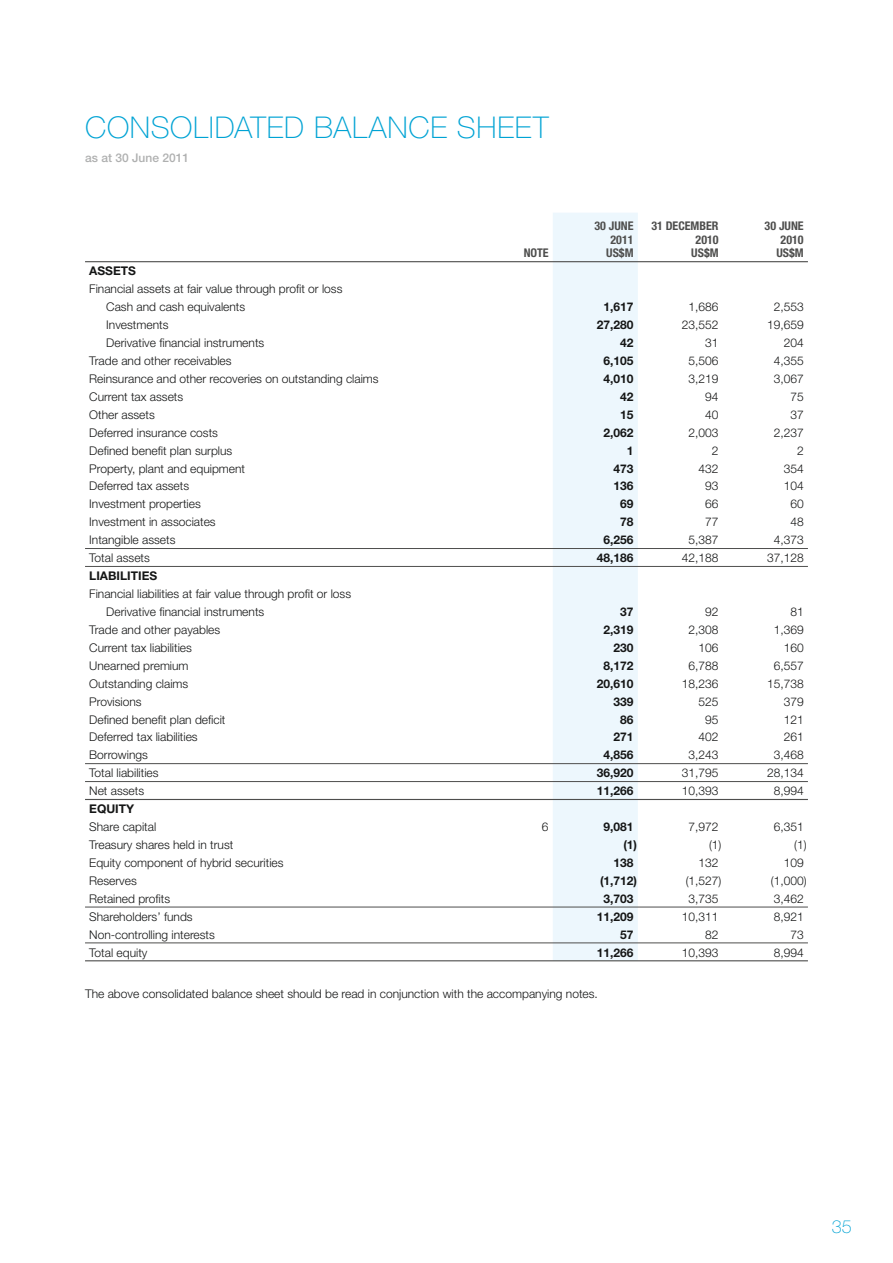
<style>
.page{position:relative;width:893px;height:1263px;background:#fff}
.page>*{position:absolute;margin:0;border:0;box-sizing:border-box;transform-origin:0 0}
.t1{font:100 30px "Helvetica Neue LT";letter-spacing:.02em;color:#00a3d4}
.t2{font:100 18px "Helvetica Neue LT";color:#00a3d4}
.t3{font:300 12px/18px "Helvetica Neue LT";color:#151616}
.t4{font:700 12px "Helvetica Neue LT";color:#151616}
.t5{font:700 condensed 12px/13.5px "Helvetica Neue LT";color:#4e4e4d;text-align:right}
.t6{font:500 12px "Helvetica Neue LT";color:#afb0b0}
</style>
<div class="page">
<div style="left:553px;top:213px;width:85px;height:747px;background:#edf7fd"></div>
<hr style="left:85px;top:261px;width:723px;height:1px;background:#4e4e4d">
<hr style="left:85px;top:943px;width:723px;height:1px;background:#4e4e4d">
<hr style="left:85px;top:960px;width:723px;height:1px;background:#4e4e4d">
<hr style="left:85px;top:907px;width:723px;height:1px;background:#4e4e4d">
<hr style="left:85px;top:781px;width:723px;height:1px;background:#4e4e4d">
<hr style="left:85px;top:799px;width:723px;height:1px;background:#4e4e4d">
<hr style="left:85px;top:763px;width:723px;height:1px;background:#4e4e4d">
<hr style="left:85px;top:548px;width:723px;height:1px;background:#4e4e4d">
<hr style="left:85px;top:566px;width:723px;height:1px;background:#4e4e4d">
<h1 class="t1" style="left:85px;top:117px;width:465px">CONSOLIDATED BALANCE SHEET</h1>
<p class="t6" style="left:85px;top:153px;width:105px">as at 30 June 2011</p>
<p class="t4" style="left:89px;top:267px;width:48px">ASSETS</p>
<p class="t3" style="left:106px;top:281px;width:238px;text-indent:-17px">Financial assets at fair value through profit or loss<br>Cash and cash equivalents</p>
<p class="t5" style="left:524px;top:248px;width:26px">NOTE</p>
<p class="t5" style="left:594px;top:221px;width:41px">30 JUNE<br>2011<br>US$M</p>
<p class="t5" style="left:651px;top:221px;width:69px">31 DECEMBER<br>2010<br>US$M</p>
<p class="t5" style="left:765px;top:221px;width:41px">30 JUNE<br>2010<br>US$M</p>
<p class="t4" style="left:604px;top:303px;width:32px">1,617</p>
<p class="t3" style="left:689px;top:299px;width:32px">1,686</p>
<p class="t3" style="left:774px;top:299px;width:32px">2,553</p>
<p class="t3" style="left:106px;top:317px;width:64px">Investments</p>
<p class="t4" style="left:597px;top:321px;width:38px">27,280</p>
<p class="t3" style="left:682px;top:317px;width:38px">23,552</p>
<p class="t3" style="left:767px;top:317px;width:38px">19,659</p>
<p class="t3" style="left:106px;top:335px;width:160px">Derivative financial instruments</p>
<p class="t4" style="left:620px;top:338px;width:15px">42</p>
<p class="t3" style="left:705px;top:335px;width:15px">31</p>
<p class="t3" style="left:784px;top:335px;width:22px">204</p>
<p class="t3" style="left:89px;top:353px;width:144px">Trade and other receivables</p>
<p class="t4" style="left:604px;top:356px;width:32px">6,105</p>
<p class="t3" style="left:689px;top:353px;width:32px">5,506</p>
<p class="t3" style="left:774px;top:353px;width:32px">4,355</p>
<p class="t3" style="left:89px;top:371px;width:291px">Reinsurance and other recoveries on outstanding claims</p>
<p class="t4" style="left:604px;top:374px;width:32px">4,010</p>
<p class="t3" style="left:689px;top:371px;width:32px">3,219</p>
<p class="t3" style="left:774px;top:371px;width:32px">3,067</p>
<p class="t3" style="left:89px;top:389px;width:96px">Current tax assets</p>
<p class="t4" style="left:620px;top:392px;width:15px">42</p>
<p class="t3" style="left:705px;top:389px;width:15px">94</p>
<p class="t3" style="left:790px;top:389px;width:15px">75</p>
<p class="t3" style="left:89px;top:407px;width:67px">Other assets</p>
<p class="t4" style="left:620px;top:410px;width:15px">15</p>
<p class="t3" style="left:705px;top:407px;width:15px">40</p>
<p class="t3" style="left:790px;top:407px;width:15px">37</p>
<p class="t3" style="left:89px;top:425px;width:130px">Deferred insurance costs</p>
<p class="t4" style="left:604px;top:428px;width:32px">2,062</p>
<p class="t3" style="left:689px;top:425px;width:32px">2,003</p>
<p class="t3" style="left:774px;top:425px;width:32px">2,237</p>
<p class="t3" style="left:89px;top:443px;width:145px">Defined benefit plan surplus</p>
<p class="t4" style="left:627px;top:446px;width:8px">1</p>
<p class="t3" style="left:712px;top:443px;width:8px">2</p>
<p class="t3" style="left:797px;top:443px;width:8px">2</p>
<p class="t3" style="left:89px;top:461px;width:157px">Property, plant and equipment</p>
<p class="t4" style="left:614px;top:464px;width:22px">473</p>
<p class="t3" style="left:699px;top:461px;width:22px">432</p>
<p class="t3" style="left:784px;top:461px;width:22px">354</p>
<p class="t3" style="left:89px;top:479px;width:101px">Deferred tax assets</p>
<p class="t4" style="left:614px;top:482px;width:22px">136</p>
<p class="t3" style="left:705px;top:479px;width:15px">93</p>
<p class="t3" style="left:784px;top:479px;width:22px">104</p>
<p class="t3" style="left:89px;top:497px;width:113px">Investment properties</p>
<p class="t4" style="left:620px;top:500px;width:15px">69</p>
<p class="t3" style="left:705px;top:497px;width:15px">66</p>
<p class="t3" style="left:790px;top:497px;width:15px">60</p>
<p class="t3" style="left:89px;top:514px;width:128px">Investment in associates</p>
<p class="t4" style="left:620px;top:518px;width:15px">78</p>
<p class="t3" style="left:705px;top:514px;width:15px">77</p>
<p class="t3" style="left:790px;top:514px;width:15px">48</p>
<p class="t3" style="left:89px;top:532px;width:88px">Intangible assets</p>
<p class="t4" style="left:604px;top:536px;width:32px">6,256</p>
<p class="t3" style="left:689px;top:532px;width:32px">5,387</p>
<p class="t3" style="left:774px;top:532px;width:32px">4,373</p>
<p class="t3" style="left:89px;top:550px;width:62px">Total assets</p>
<p class="t4" style="left:597px;top:554px;width:38px">48,186</p>
<p class="t3" style="left:682px;top:550px;width:38px">42,188</p>
<p class="t3" style="left:767px;top:550px;width:38px">37,128</p>
<p class="t4" style="left:89px;top:571px;width:69px">LIABILITIES</p>
<p class="t3" style="left:106px;top:586px;width:246px;text-indent:-17px">Financial liabilities at fair value through profit or loss<br>Derivative financial instruments</p>
<p class="t4" style="left:620px;top:607px;width:15px">37</p>
<p class="t3" style="left:705px;top:604px;width:15px">92</p>
<p class="t3" style="left:790px;top:604px;width:15px">81</p>
<p class="t3" style="left:89px;top:622px;width:132px">Trade and other payables</p>
<p class="t4" style="left:604px;top:625px;width:32px">2,319</p>
<p class="t3" style="left:689px;top:622px;width:32px">2,308</p>
<p class="t3" style="left:774px;top:622px;width:32px">1,369</p>
<p class="t3" style="left:89px;top:640px;width:104px">Current tax liabilities</p>
<p class="t4" style="left:614px;top:643px;width:22px">230</p>
<p class="t3" style="left:699px;top:640px;width:22px">106</p>
<p class="t3" style="left:784px;top:640px;width:22px">160</p>
<p class="t3" style="left:89px;top:658px;width:101px">Unearned premium</p>
<p class="t4" style="left:604px;top:661px;width:32px">8,172</p>
<p class="t3" style="left:689px;top:658px;width:32px">6,788</p>
<p class="t3" style="left:774px;top:658px;width:32px">6,557</p>
<p class="t3" style="left:89px;top:676px;width:101px">Outstanding claims</p>
<p class="t4" style="left:597px;top:679px;width:38px">20,610</p>
<p class="t3" style="left:682px;top:676px;width:38px">18,236</p>
<p class="t3" style="left:767px;top:676px;width:38px">15,738</p>
<p class="t3" style="left:89px;top:694px;width:54px">Provisions</p>
<p class="t4" style="left:614px;top:697px;width:22px">339</p>
<p class="t3" style="left:699px;top:694px;width:22px">525</p>
<p class="t3" style="left:784px;top:694px;width:22px">379</p>
<p class="t3" style="left:89px;top:712px;width:138px">Defined benefit plan deficit</p>
<p class="t4" style="left:620px;top:715px;width:15px">86</p>
<p class="t3" style="left:705px;top:712px;width:15px">95</p>
<p class="t3" style="left:784px;top:712px;width:22px">121</p>
<p class="t3" style="left:89px;top:730px;width:110px">Deferred tax liabilities</p>
<p class="t4" style="left:614px;top:733px;width:22px">271</p>
<p class="t3" style="left:699px;top:730px;width:22px">402</p>
<p class="t3" style="left:784px;top:730px;width:22px">261</p>
<p class="t3" style="left:89px;top:747px;width:60px">Borrowings</p>
<p class="t4" style="left:604px;top:751px;width:32px">4,856</p>
<p class="t3" style="left:689px;top:747px;width:32px">3,243</p>
<p class="t3" style="left:774px;top:747px;width:32px">3,468</p>
<p class="t3" style="left:89px;top:765px;width:71px">Total liabilities</p>
<p class="t4" style="left:597px;top:769px;width:38px">36,920</p>
<p class="t3" style="left:682px;top:765px;width:38px">31,795</p>
<p class="t3" style="left:767px;top:765px;width:38px">28,134</p>
<p class="t3" style="left:89px;top:783px;width:56px">Net assets</p>
<p class="t4" style="left:597px;top:787px;width:38px">11,266</p>
<p class="t3" style="left:682px;top:783px;width:38px">10,393</p>
<p class="t3" style="left:774px;top:783px;width:32px">8,994</p>
<p class="t4" style="left:89px;top:804px;width:46px">EQUITY</p>
<p class="t3" style="left:89px;top:819px;width:68px">Share capital</p>
<p class="t3" style="left:542px;top:819px;width:8px">6</p>
<p class="t4" style="left:604px;top:822px;width:32px">9,081</p>
<p class="t3" style="left:689px;top:819px;width:32px">7,972</p>
<p class="t3" style="left:774px;top:819px;width:32px">6,351</p>
<p class="t3" style="left:89px;top:837px;width:146px">Treasury shares held in trust</p>
<p class="t4" style="left:623px;top:840px;width:15px">(1)</p>
<p class="t3" style="left:709px;top:837px;width:14px">(1)</p>
<p class="t3" style="left:794px;top:837px;width:14px">(1)</p>
<p class="t3" style="left:89px;top:855px;width:196px">Equity component of hybrid securities</p>
<p class="t4" style="left:614px;top:858px;width:22px">138</p>
<p class="t3" style="left:699px;top:855px;width:22px">132</p>
<p class="t3" style="left:784px;top:855px;width:22px">109</p>
<p class="t3" style="left:89px;top:873px;width:49px">Reserves</p>
<p class="t4" style="left:600px;top:876px;width:39px">(1,712)</p>
<p class="t3" style="left:686px;top:873px;width:37px">(1,527)</p>
<p class="t3" style="left:771px;top:873px;width:37px">(1,000)</p>
<p class="t3" style="left:89px;top:891px;width:82px">Retained profits</p>
<p class="t4" style="left:604px;top:894px;width:32px">3,703</p>
<p class="t3" style="left:689px;top:891px;width:32px">3,735</p>
<p class="t3" style="left:774px;top:891px;width:32px">3,462</p>
<p class="t3" style="left:89px;top:909px;width:105px">Shareholders’ funds</p>
<p class="t4" style="left:597px;top:912px;width:38px">11,209</p>
<p class="t3" style="left:682px;top:909px;width:38px">10,311</p>
<p class="t3" style="left:774px;top:909px;width:32px">8,921</p>
<p class="t3" style="left:89px;top:927px;width:127px">Non-controlling interests</p>
<p class="t4" style="left:620px;top:930px;width:15px">57</p>
<p class="t3" style="left:705px;top:927px;width:15px">82</p>
<p class="t3" style="left:790px;top:927px;width:15px">73</p>
<p class="t3" style="left:89px;top:945px;width:60px">Total equity</p>
<p class="t4" style="left:597px;top:948px;width:38px">11,266</p>
<p class="t3" style="left:682px;top:945px;width:38px">10,393</p>
<p class="t3" style="left:774px;top:945px;width:32px">8,994</p>
<p class="t3" style="left:85px;top:986px;width:514px">The above consolidated balance sheet should be read in conjunction with the accompanying notes.</p>
<h2 class="t2" style="left:832px;top:1220px;width:22px">35</h2>
</div>
